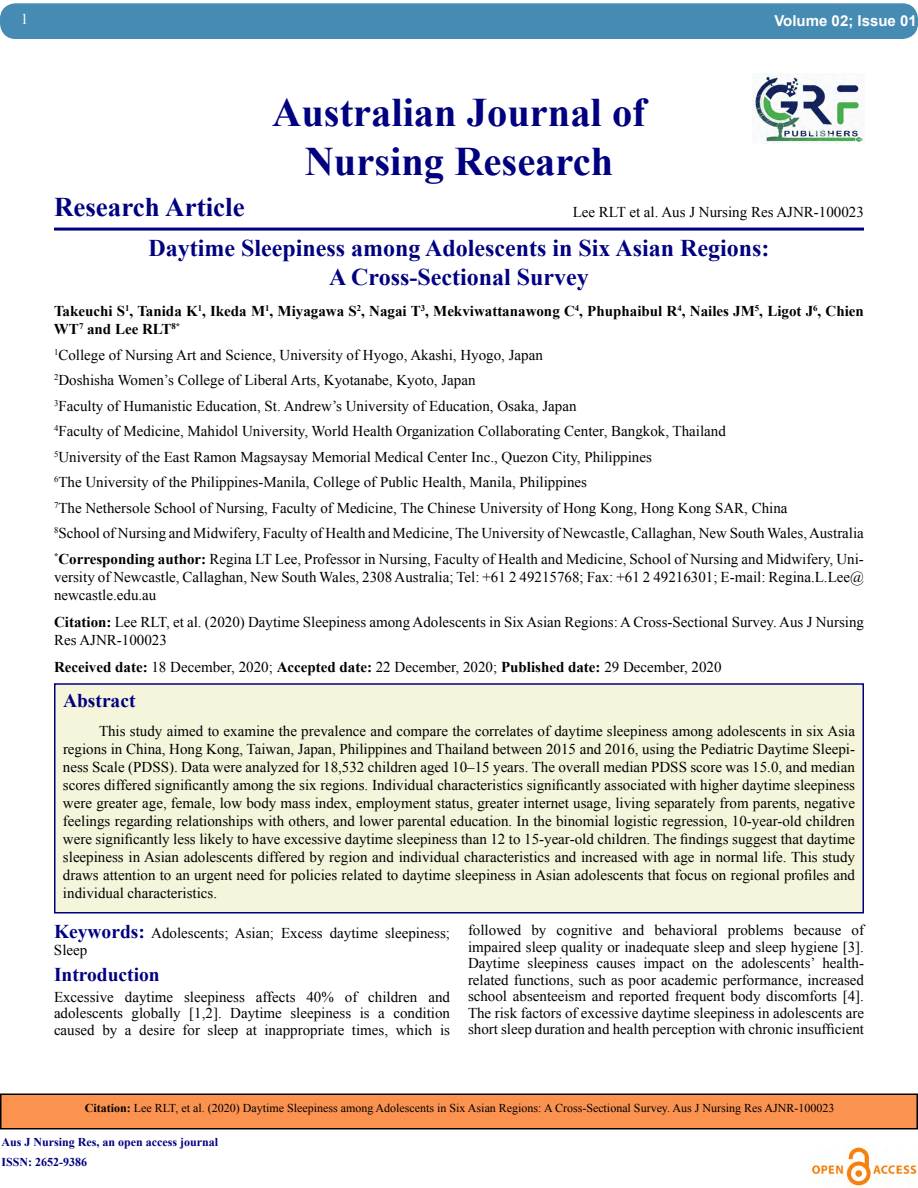
<style>
.page{position:relative;width:918px;height:1188px;background:#fff}
.page>*{position:absolute;margin:0;border:0;box-sizing:border-box;transform-origin:0 0}
.t1{font:700 40.5px/48.6px "Times New Roman";color:#000080;text-align:center}
.t2{font:700 27px "Times New Roman";color:#000080}
.t3{font:700 24px/28.8px "Times New Roman";color:#000080;text-align:center}
.t4{font:700 19.5px "Times New Roman";color:#000080}
.t5{font:15px/18px "Times New Roman";color:#000;text-align:justify}
.t6{font:700 15px/18px "Times New Roman";color:#000}
.t7{font:700 15px "Arial";color:#fff}
.t8{font:15px "Times New Roman";color:#fff}
.t9{font:12px "Times New Roman";color:#000}
.t10{font:700 12px/20.4px "Times New Roman";color:#000080}
.s1{font-weight:700}
.s2{font-weight:700;font-size:19.5px;color:#000080}
</style>
<div class="page">
<div style="left:1px;top:1094px;width:916px;height:35px;background:#fb9250"></div>
<div style="left:0;top:1094px;width:918px;height:36px;border:2px solid #000"></div>
<img style="left:811px;top:1146px;width:107px;height:42px">
<div style="left:1px;top:4px;width:916px;height:34px;background:#468bb4;border-radius:15px"></div>
<div style="left:0;top:3px;width:918px;height:36px;border:2px solid #468bb4;border-radius:15px"></div>
<img style="left:752px;top:75px;width:113px;height:69px">
<hr style="left:54px;top:228px;width:810px;height:3px;background:#000080">
<div style="left:54px;top:683px;width:810px;height:231px;background:#f5f5dc;border:2px solid #000080"></div>
<p class="t8" style="left:21px;top:9px;width:9px">1</p>
<p class="t7" style="left:774px;top:11px;width:144px">Volume 02; Issue 01</p>
<h1 class="t1" style="left:272px;top:87px;width:375px">Australian Journal of<br>Nursing Research</h1>
<h2 class="t2" style="left:54px;top:189px;width:192px">Research Article</h2>
<p class="t5" style="left:573px;top:203px;width:293px">Lee RLT et al. Aus J Nursing Res AJNR-100023</p>
<h3 class="t3" style="left:149px;top:233px;width:622px">Daytime Sleepiness among Adolescents in Six Asian Regions:<br>A Cross-Sectional Survey</h3>
<p class="t6" style="left:54px;top:302px;width:812px">Takeuchi S<sup>1</sup>, Tanida K<sup>1</sup>, Ikeda M<sup>1</sup>, Miyagawa S<sup>2</sup>, Nagai T<sup>3</sup>, Mekviwattanawong C<sup>4</sup>, Phuphaibul R<sup>4</sup>, Nailes JM<sup>5</sup>, Ligot J<sup>6</sup>, Chien<br>WT<sup>7</sup> and Lee RLT<sup>8*</sup></p>
<p class="t5" style="left:54px;top:342px;width:811px;line-height:25.5px;text-align:left"><sup>1</sup>College of Nursing Art and Science, University of Hyogo, Akashi, Hyogo, Japan<br><sup>2</sup>Doshisha Women’s College of Liberal Arts, Kyotanabe, Kyoto, Japan<br><sup>3</sup>Faculty of Humanistic Education, St. Andrew’s University of Education, Osaka, Japan<br><sup>4</sup>Faculty of Medicine, Mahidol University, World Health Organization Collaborating Center, Bangkok, Thailand<br><sup>5</sup>University of the East Ramon Magsaysay Memorial Medical Center Inc., Quezon City, Philippines<br><sup>6</sup>The University of the Philippines-Manila, College of Public Health, Manila, Philippines<br><sup>7</sup>The Nethersole School of Nursing, Faculty of Medicine, The Chinese University of Hong Kong, Hong Kong SAR, China<br><sup>8</sup>School of Nursing and Midwifery, Faculty of Health and Medicine, The University of Newcastle, Callaghan, New South Wales, Australia</p>
<p class="t5" style="left:54px;top:550px;width:812px"><sup>*</sup><span class="s1">Corresponding author:</span> Regina LT Lee, Professor in Nursing, Faculty of Health and Medicine, School of Nursing and Midwifery, Uni&shy;versity of Newcastle, Callaghan, New South Wales, 2308 Australia; Tel: +61 2 49215768; Fax: +61 2 49216301; E-mail: Regina.L.Lee@ newcastle.edu.au</p>
<p class="t5" style="left:54px;top:613px;width:812px"><span class="s1">Citation:</span> Lee RLT, et al. (2020) Daytime Sleepiness among Adolescents in Six Asian Regions: A Cross-Sectional Survey. Aus J Nursing<br>Res AJNR-100023</p>
<p class="t5" style="left:54px;top:658px;width:669px"><span class="s1">Received date:</span> 18 December, 2020; <span class="s1">Accepted date:</span> 22 December, 2020; <span class="s1">Published date:</span> 29 December, 2020</p>
<h3 class="t4" style="left:63px;top:687px;width:74px">Abstract</h3>
<p class="t5" style="left:63px;top:722px;width:794px;text-indent:36px">This study aimed to examine the prevalence and compare the correlates of daytime sleepiness among adolescents in six Asia regions in China, Hong Kong, Taiwan, Japan, Philippines and Thailand between 2015 and 2016, using the Pediatric Daytime Sleepi&shy;ness Scale (PDSS). Data were analyzed for 18,532 children aged 10–15 years. The overall median PDSS score was 15.0, and median scores differed significantly among the six regions. Individual characteristics significantly associated with higher daytime sleepiness were greater age, female, low body mass index, employment status, greater internet usage, living separately from parents, negative feelings regarding relationships with others, and lower parental education. In the binomial logistic regression, 10-year-old children were significantly less likely to have excessive daytime sleepiness than 12 to 15-year-old children. The findings suggest that daytime sleepiness in Asian adolescents differed by region and individual characteristics and increased with age in normal life. This study draws attention to an urgent need for policies related to daytime sleepiness in Asian adolescents that focus on regional profiles and individual characteristics.</p>
<p class="t5" style="left:54px;top:925px;width:398px;line-height:16.5px"><span class="s2">Keywords:</span> Adolescents; Asian; Excess daytime sleepiness;<br>Sleep</p>
<h3 class="t4" style="left:54px;top:961px;width:107px">Introduction</h3>
<p class="t5" style="left:54px;top:988px;width:398px;line-height:16.5px">Excessive daytime sleepiness affects 40% of children and adolescents globally [1,2]. Daytime sleepiness is a condition caused by a desire for sleep at inappropriate times, which is</p>
<p class="t5" style="left:468px;top:922px;width:398px;line-height:16.5px">followed by cognitive and behavioral problems because of impaired sleep quality or inadequate sleep and sleep hygiene [3].<br>Daytime sleepiness causes impact on the adolescents’ health&shy;related functions, such as poor academic performance, increased school absenteeism and reported frequent body discomforts [4].<br>The risk factors of excessive daytime sleepiness in adolescents are short sleep duration and health perception with chronic insufficient</p>
<p class="t9" style="left:85px;top:1100px;width:751px"><span class="s1">Citation:</span> Lee RLT, et al. (2020) Daytime Sleepiness among Adolescents in Six Asian Regions: A Cross-Sectional Survey. Aus J Nursing Res AJNR-100023</p>
<p class="t10" style="left:2px;top:1131px;width:218px">Aus J Nursing Res, an open access journal<br>ISSN: 2652-9386</p>
</div>
